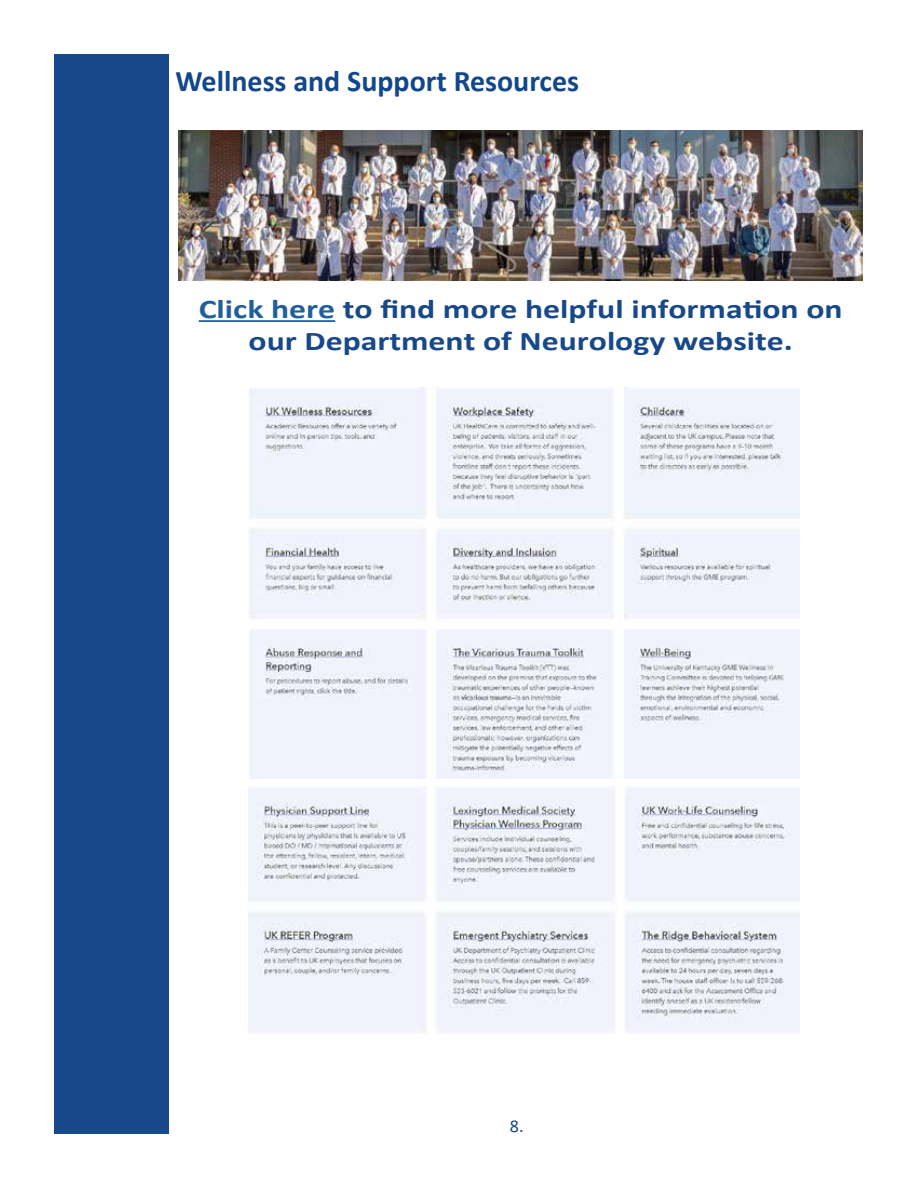
<style>
.page{position:relative;width:918px;height:1188px;background:#fff}
.page>*{position:absolute;margin:0;border:0;box-sizing:border-box;transform-origin:0 0}
.t1{font:700 30px "Calibri";color:#12478b}
.t2{font:700 27px/32.4px "Calibri";color:#17498a;text-align:center;scale:1.25 1}
.t3{font:18px "Calibri";color:#17488a}
.s1{color:#215e9e}
</style>
<div class="page">
<div style="left:54px;top:54px;width:114px;height:1080px;background:#17488a"></div>
<img style="left:178px;top:130px;width:685px;height:151px">
<hr style="left:199px;top:320px;width:136px;height:2px;background:#215e9e">
<img style="left:248px;top:388px;width:552px;height:390px">
<img style="left:248px;top:786px;width:552px;height:246px">
<p class="t1" style="left:176px;top:60px;width:405px">Wellness and Support Resources</p>
<p class="t2" style="left:199px;top:293px;width:517px"><span class="s1">Click here</span> to find more helpful information on our Department of Neurology website.</p>
<p class="t3" style="left:510px;top:1114px;width:15px">8.</p>
</div>
